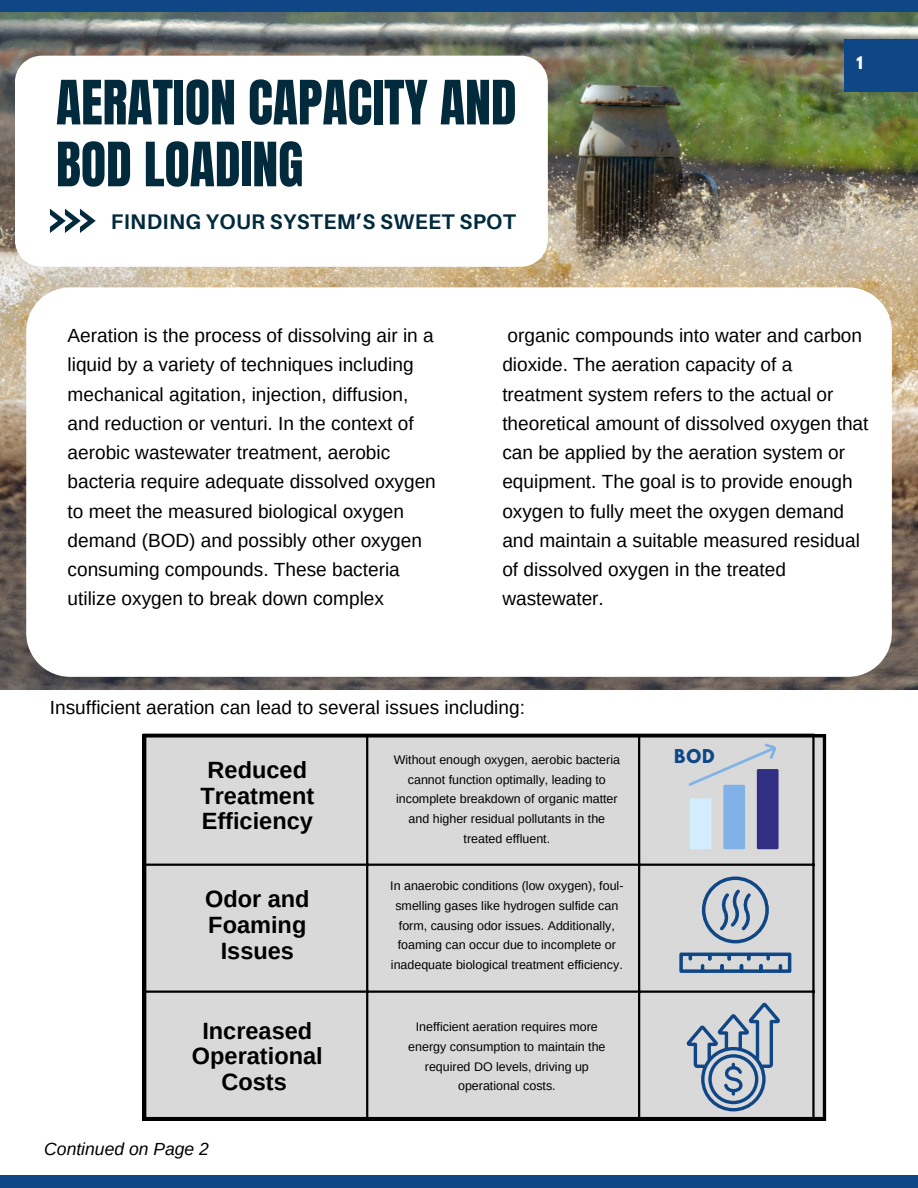
<style>
.page{position:relative;width:918px;height:1188px;background:#fff}
.page>*{position:absolute;margin:0;border:0;box-sizing:border-box;transform-origin:0 0}
.t1{font:51.9px/61.8px "Anton";color:#022a3d}
.t2{font:700 23.55px/25.8px "Arimo";color:#000;text-align:center}
.t3{font:700 21.15px "Aileron";letter-spacing:.015em;color:#022a3d}
.t4{font:19.05px/29.2px "Arimo";color:#000}
.t5{font:italic 17.55px "Arimo";color:#000}
.t6{font:700 16.95px "League Spartan";color:#0f4686}
.t7{font:700 15.45px "League Spartan";color:#fff}
.t8{font:12.45px/19.8px "Arimo";color:#000;text-align:center}
</style>
<div class="page">
<img style="left:0;top:12px;width:918px;height:677px">
<div style="left:0;top:0;width:918px;height:12px;background:#0f4686"></div>
<div style="left:0;top:1175px;width:918px;height:13px;background:#0f4686"></div>
<div style="left:844px;top:40px;width:74px;height:52px;background:#0f4686"></div>
<svg style="left:15px;top:56px;width:533px;height:211px"></svg>
<svg style="left:50px;top:209px;width:46px;height:24px"></svg>
<svg style="left:26px;top:287px;width:866px;height:390px"></svg>
<div style="left:145px;top:734px;width:681px;height:386px;background:#d9d9d9"></div>
<svg style="left:679px;top:953px;width:112px;height:20px"></svg>
<svg style="left:702px;top:876px;width:67px;height:67px"></svg>
<svg style="left:689px;top:744px;width:90px;height:105px"></svg>
<svg style="left:687px;top:1003px;width:93px;height:108px"></svg>
<hr style="left:143px;top:736px;width:2px;height:382px;background:#000">
<hr style="left:366px;top:736px;width:2px;height:382px;background:#000">
<hr style="left:638px;top:736px;width:2px;height:382px;background:#000">
<hr style="left:812px;top:736px;width:3px;height:382px;background:#000">
<hr style="left:143px;top:734px;width:672px;height:2px;background:#000">
<hr style="left:143px;top:864px;width:672px;height:2px;background:#000">
<hr style="left:143px;top:991px;width:672px;height:2px;background:#000">
<hr style="left:143px;top:1118px;width:672px;height:2px;background:#000">
<h2 class="t1" style="left:56px;top:73px;width:462px">AERATION CAPACITY AND<br>BOD LOADING</h2>
<p class="t3" style="left:111px;top:208px;width:407px">FINDING YOUR SYSTEM’S SWEET SPOT</p>
<h1 class="t7" style="left:857px;top:55px;width:8px">1</h1>
<p class="t4" style="left:68px;top:321px;width:370px">Aeration is the process of dissolving air in a liquid by a variety of techniques including mechanical agitation, injection, diffusion, and reduction or venturi. In the context of aerobic wastewater treatment, aerobic bacteria require adequate dissolved oxygen to meet the measured biological oxygen demand (BOD) and possibly other oxygen consuming compounds. These bacteria utilize oxygen to break down complex</p>
<p class="t4" style="left:502px;top:321px;width:368px">organic compounds into water and carbon dioxide. The aeration capacity of a treatment system refers to the actual or theoretical amount of dissolved oxygen that can be applied by the aeration system or equipment. The goal is to provide enough oxygen to fully meet the oxygen demand and maintain a suitable measured residual of dissolved oxygen in the treated wastewater.</p>
<p class="t4" style="left:50px;top:692px;width:477px">Insufficient aeration can lead to several issues including:</p>
<h4 class="t2" style="left:200px;top:757px;width:115px">Reduced<br>Treatment<br>Efficiency</h4>
<h4 class="t8" style="left:394px;top:750px;width:228px">Without enough oxygen, aerobic bacteria cannot function optimally, leading to incomplete breakdown of organic matter and higher residual pollutants in the treated effluent.</h4>
<p class="t2" style="left:205px;top:886px;width:106px">Odor and<br>Foaming<br>Issues</p>
<h4 class="t2" style="left:192px;top:1017px;width:132px">Increased<br>Operational<br>Costs</h4>
<p class="t5" style="left:44px;top:1139px;width:166px">Continued on Page 2</p>
<h2 class="t8" style="left:390px;top:876px;width:235px">In anaerobic conditions (low oxygen), foul&shy;smelling gases like hydrogen sulfide can form, causing odor issues. Additionally, foaming can occur due to incomplete or inadequate biological treatment efficiency.</h2>
<h2 class="t8" style="left:408px;top:1017px;width:199px">Inefficient aeration requires more energy consumption to maintain the required DO levels, driving up operational costs.</h2>
<h3 class="t6" style="left:674px;top:748px;width:42px">BOD</h3>
</div>
